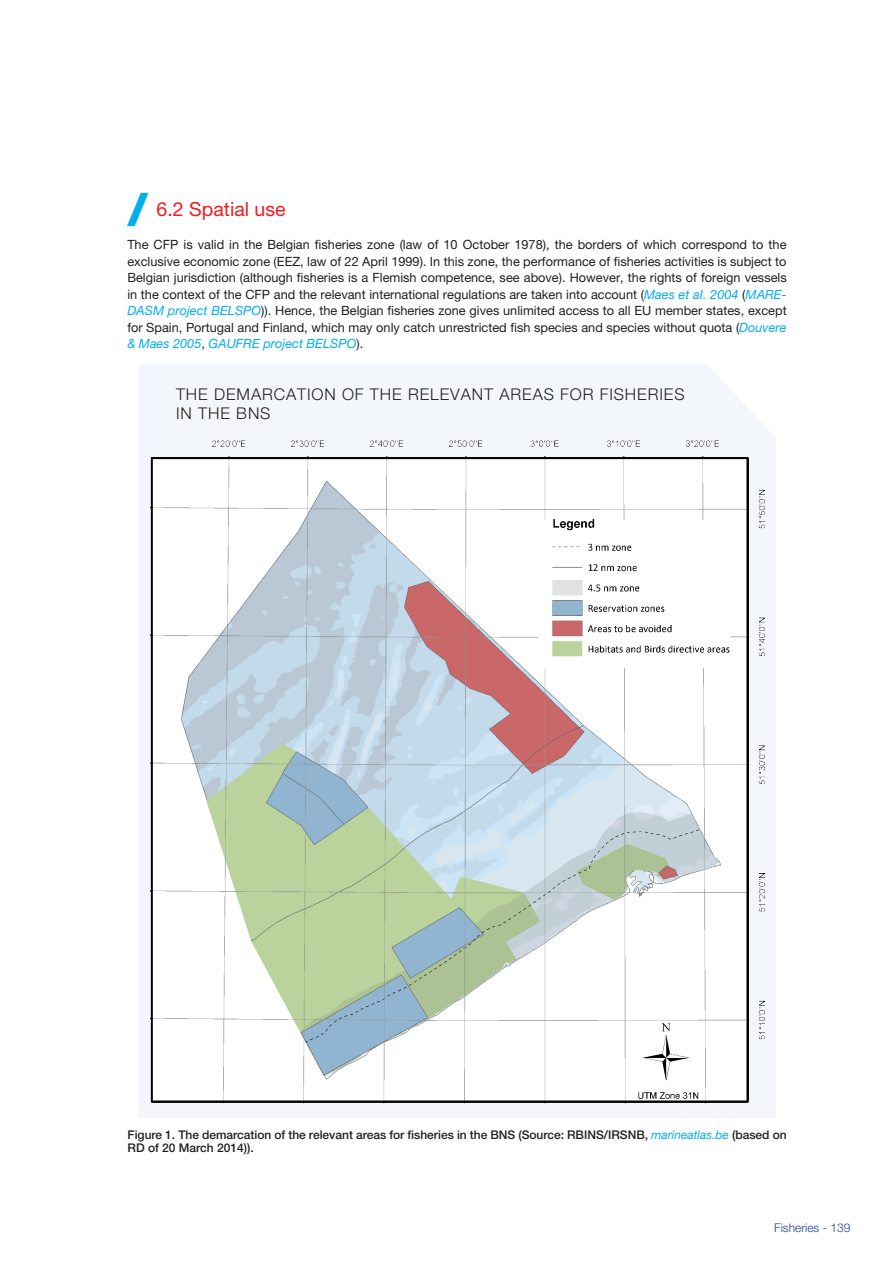
<style>
.page{position:relative;width:893px;height:1263px;background:#fff}
.page>*{position:absolute;margin:0;border:0;box-sizing:border-box;transform-origin:0 0}
.t1{font:italic 900 expanded 43.5px "Helvetica Neue LT Pro";color:#00aeef}
.t2{font:19.5px "Helvetica Neue LT Pro";color:#ee1d23}
.t3{font:300 16.2px/19.5px "Helvetica Neue LT Pro";letter-spacing:.055em;color:#231f20}
.Normal__Web{font:12.75px/16.5px "Helvetica Neue LT Pro";color:#231f20;text-align:justify}
.t4{font:500 12px/13.2px "Helvetica Neue LT Pro";color:#231f20}
.t5{font:300 12px "Helvetica Neue LT Pro";color:#223f99}
.s1{font-style:italic;color:#00aeef}
.s2{font-weight:400;font-style:italic;color:#00aeef}
</style>
<div class="page">
<div style="left:139px;top:365px;width:637px;height:753px;background:#f3f6fb"></div>
<img style="left:146px;top:432px;width:624px;height:674px">
<p class="t1" style="left:127px;top:181px;width:21px">/</p>
<p class="t2" style="left:157px;top:197px;width:130px">6.2 Spatial use</p>
<p class="Normal__Web" style="left:127px;top:236px;width:661px">The CFP is valid in the Belgian fisheries zone (law of 10 October 1978), the borders of which correspond to the exclusive economic zone (EEZ, law of 22 April 1999). In this zone, the performance of fisheries activities is subject to Belgian jurisdiction (although fisheries is a Flemish competence, see above). However, the rights of foreign vessels in the context of the CFP and the relevant international regulations are taken into account (<span class="s1">Maes et aI. 2004</span> (<span class="s1">MARE-DASM project BELSPO</span>)). Hence, the Belgian fisheries zone gives unlimited access to all EU member states, except for Spain, Portugal and Finland, which may only catch unrestricted fish species and species without quota (<span class="s1">Douvere &amp; Maes 2005</span>, <span class="s1">GAUFRE project BELSPO</span>).</p>
<p class="t3" style="left:176px;top:384px;width:510px">THE DEMARCATION OF THE RELEVANT AREAS FOR FISHERIES<br>IN THE BNS</p>
<p class="t4" style="left:128px;top:1128px;width:661px">Figure 1. The demarcation of the relevant areas for fisheries in the BNS (Source: RBINS/IRSNB, <span class="s2">marineatlas.be</span> (based on<br>RD of 20 March 2014)).</p>
<p class="t5" style="left:774px;top:1221px;width:78px">Fisheries - 139</p>
</div>
